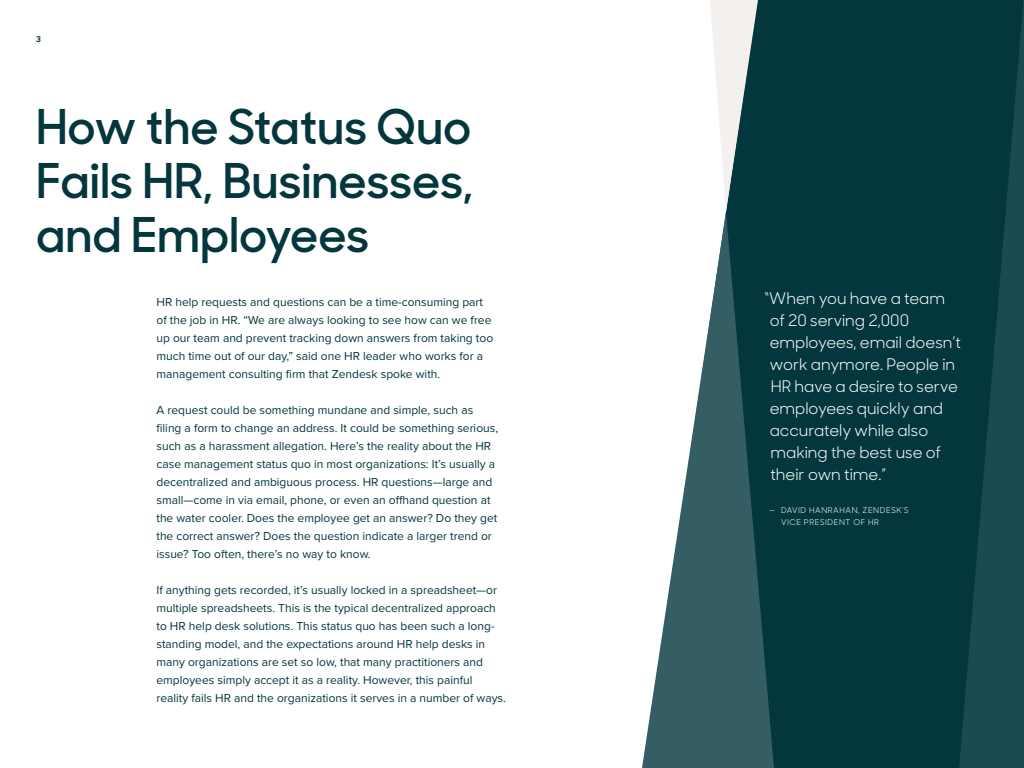
<style>
.page{position:relative;width:1024px;height:768px;background:#fff}
.page>*{position:absolute;margin:0;border:0;box-sizing:border-box;transform-origin:0 0}
.t1{font:600 48px/54px "Sharp Sans No 1";color:#03363d;text-align:justify}
.t2{font:16px/22px "Sharp Sans No 1";color:#fff}
.t3{font:12px/18px "Proxima Nova";color:#03363d}
.t4{font:8px/12px "Sharp Sans No 1";letter-spacing:.075em;color:#fff}
.t5{font:700 8px "Sharp Sans No 1";color:#03363d}
</style>
<div class="page">
<div style="left:758px;top:0;width:201px;height:768px;background:#03363d"></div>
<svg style="left:959px;top:0;width:65px;height:768px;background:#0f4047"></svg>
<svg style="left:710px;top:0;width:48px;height:212px"></svg>
<svg style="left:642px;top:212px;width:132px;height:556px;fill:#355e64"></svg>
<p class="t5" style="left:36px;top:32px;width:6px">3</p>
<h1 class="t1" style="left:36px;top:96px;width:439px">How the Status Quo Fails HR, Businesses, and Employees</h1>
<p class="t3" style="left:156px;top:293px;width:338px">HR help requests and questions can be a time-consuming part of the job in HR. “We are always looking to see how can we free up our team and prevent tracking down answers from taking too much time out of our day,” said one HR leader who works for a management consulting firm that Zendesk spoke with.</p>
<p class="t3" style="left:156px;top:401px;width:343px">A request could be something mundane and simple, such as filing a form to change an address. It could be something serious, such as a harassment allegation. Here’s the reality about the HR case management status quo in most organizations: It’s usually a decentralized and ambiguous process. HR questions—large and small—come in via email, phone, or even an offhand question at the water cooler. Does the employee get an answer? Do they get the correct answer? Does the question indicate a larger trend or issue? Too often, there’s no way to know.</p>
<p class="t3" style="left:156px;top:581px;width:351px">If anything gets recorded, it’s usually locked in a spreadsheet—or multiple spreadsheets. This is the typical decentralized approach to HR help desk solutions. This status quo has been such a long&shy;standing model, and the expectations around HR help desks in many organizations are set so low, that many practitioners and employees simply accept it as a reality. However, this painful reality fails HR and the organizations it serves in a number of ways.</p>
<h2 class="t2" style="left:770px;top:285px;width:193px;text-indent:-5px">“When you have a team of 20 serving 2,000 employees, email doesn’t work anymore. People in<br>HR have a desire to serve employees quickly and accurately while also making the best use of their own time.”</h2>
<p class="t4" style="left:781px;top:503px;width:129px;text-indent:-12px">— DAVID HANRAHAN, ZENDESK’S<br>VICE PRESIDENT OF HR</p>
</div>
